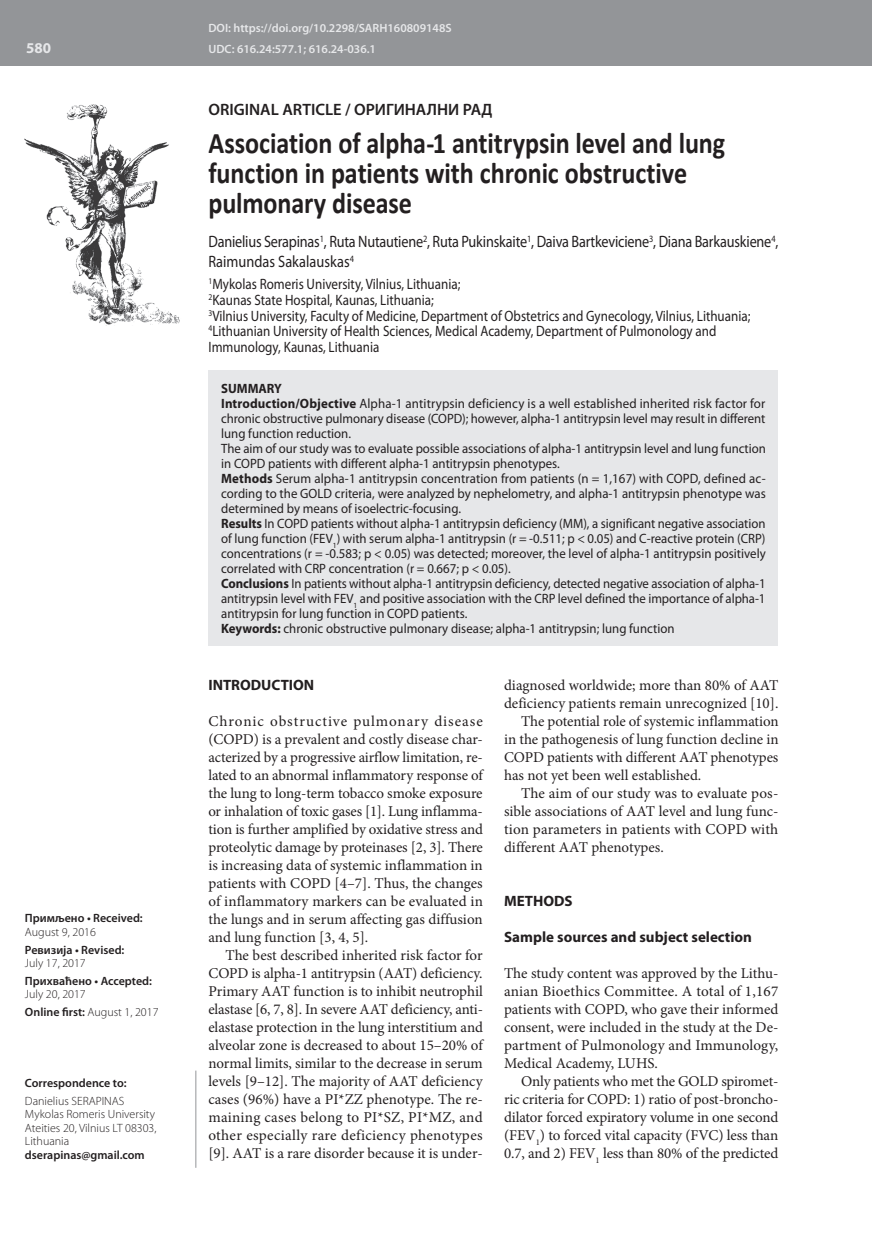
<style>
.page{position:relative;width:872px;height:1234px;background:#fff}
.page>*{position:absolute;margin:0;border:0;box-sizing:border-box;transform-origin:0 0}
.t1{font:700 30px/30px "Calibri";letter-spacing:-.005em;color:#231f20;scale:.87 1}
.t2{font:16.5px/19.5px "Myriad Pro";letter-spacing:-.015em;color:#231f20;scale:.86 1}
.t3{font:600 16.5px "Myriad Pro";color:#231f20}
.t4{font:15px/18px "Minion Pro";color:#231f20;text-align:justify}
.t5{font:15px/15.8px "Myriad Pro";color:#231f20;scale:.87 1}
.t6{font:700 15px "Myriad Pro";color:#231f20}
.t7{font:700 15px "Myriad Pro";color:#e6e7e9}
.t8{font:13.5px/15px "Myriad Pro";color:#231f20;scale:.96 1}
.t9{font:300 12px/13.5px "Myriad Pro";color:#231f20}
.t10{font:600 12px "Myriad Pro";color:#231f20}
.t11{font:600 12px/21.3px "Myriad Pro";color:#e6e7e9}
.s1{font-weight:600}
.s2{font-weight:700}
</style>
<div class="page">
<div style="left:0;top:0;width:872px;height:66px;background:#939598"></div>
<img style="left:24px;top:104px;width:156px;height:221px">
<hr style="left:871px;top:0;width:1px;height:66px;background:#e6e7e9">
<hr style="left:196px;top:1070px;width:1px;height:97px;background:#939598">
<div style="left:208px;top:370px;width:570px;height:276px;background:#e6e7e9"></div>
<p class="t7" style="left:26px;top:38px;width:26px">580</p>
<p class="t10" style="left:25px;top:910px;width:119px">Примљено • Received:</p>
<p class="t9" style="left:25px;top:924px;width:72px">August 9, 2016</p>
<p class="t10" style="left:25px;top:941px;width:101px">Ревизија • Revised:</p>
<p class="t9" style="left:25px;top:956px;width:62px">July 17, 2017</p>
<p class="t10" style="left:25px;top:972px;width:129px">Прихваћено • Accepted:</p>
<p class="t9" style="left:25px;top:985px;width:135px;line-height:17.7px">July 20, 2017<br><span class="s1">Online first:</span> August 1, 2017</p>
<p class="t10" style="left:25px;top:1074px;width:103px">Correspondence to:</p>
<p class="t9" style="left:25px;top:1093px;width:133px">Danielius SERAPINAS<br>Mykolas Romeris University<br>Ateities 20, Vilnius LT 08303,<br>Lithuania</p>
<p class="t10" style="left:25px;top:1146px;width:121px">dserapinas@gmail.com</p>
<p class="t11" style="left:208px;top:17px;width:245px">DOI: https://doi.org/10.2298/SARH160809148S<br>UDC: 616.24:577.1; 616.24-036.1</p>
<p class="t3" style="left:208px;top:98px;width:286px">ORIGINAL ARTICLE / ОРИГИНАЛНИ РАД</p>
<h1 class="t1" style="left:208px;top:128px;width:595px">Association of alpha-1 antitrypsin level and lung function in patients with chronic obstructive pulmonary disease</h1>
<p class="t2" style="left:208px;top:232px;width:664px">Danielius Serapinas<sup>1</sup>, Ruta Nutautiene<sup>2</sup>, Ruta Pukinskaite<sup>1</sup>, Daiva Bartkeviciene<sup>3</sup>, Diana Barkauskiene<sup>4</sup>,<br>Raimundas Sakalauskas<sup>4</sup></p>
<p class="t5" style="left:208px;top:276px;width:624px"><sup>1</sup>Mykolas Romeris University, Vilnius, Lithuania;<br><sup>2</sup>Kaunas State Hospital, Kaunas, Lithuania;<br><sup>3</sup>Vilnius University, Faculty of Medicine, Department of Obstetrics and Gynecology, Vilnius, Lithuania; <sup>4</sup>Lithuanian University of Health Sciences, Medical Academy, Department of Pulmonology and Immunology, Kaunas, Lithuania</p>
<p class="t8" style="left:221px;top:381px;width:569px"><span class="s2">SUMMARY<br>Introduction/Objective</span> Alpha-1 antitrypsin deficiency is a well established inherited risk factor for chronic obstructive pulmonary disease (COPD); however, alpha-1 antitrypsin level may result in different lung function reduction.<br>The aim of our study was to evaluate possible associations of alpha-1 antitrypsin level and lung function in COPD patients with different alpha-1 antitrypsin phenotypes.<br><span class="s2">Methods</span> Serum alpha-1 antitrypsin concentration from patients (n = 1,167) with COPD, defined ac&shy;cording to the GOLD criteria, were analyzed by nephelometry, and alpha-1 antitrypsin phenotype was determined by means of isoelectric-focusing.<br><span class="s2">Results</span> In COPD patients without alpha-1 antitrypsin deficiency (MM), a significant negative association of lung function (FEV<sub>1</sub>) with serum alpha-1 antitrypsin (r = -0.511; p &lt; 0.05) and C-reactive protein (CRP) concentrations (r = -0.583; p &lt; 0.05) was detected; moreover, the level of alpha-1 antitrypsin positively correlated with CRP concentration (r = 0.667; p &lt; 0.05).<br><span class="s2">Conclusions</span> In patients without alpha-1 antitrypsin deficiency, detected negative association of alpha-1 antitrypsin level with FEV<sub>1</sub> and positive association with the CRP level defined the importance of alpha-1 antitrypsin for lung function in COPD patients.<br><span class="s2">Keywords:</span> chronic obstructive pulmonary disease; alpha-1 antitrypsin; lung function</p>
<p class="t6" style="left:208px;top:675px;width:107px">INTRODUCTION</p>
<p class="t4" style="left:208px;top:712px;width:276px">Chronic obstructive pulmonary disease (COPD) is a prevalent and costly disease char&shy;acterized by a progressive airflow limitation, re&shy;lated to an abnormal inflammatory response of the lung to long-term tobacco smoke exposure or inhalation of toxic gases [1]. Lung inflamma&shy;tion is further amplified by oxidative stress and proteolytic damage by proteinases [2, 3]. There is increasing data of systemic inflammation in patients with COPD [4–7]. Thus, the changes of inflammatory markers can be evaluated in the lungs and in serum affecting gas diffusion and lung function [3, 4, 5].</p>
<p class="t4" style="left:208px;top:946px;width:276px;text-indent:17px">The best described inherited risk factor for COPD is alpha-1 antitrypsin (AAT) deficiency.<br>Primary AAT function is to inhibit neutrophil elastase [6, 7, 8]. In severe AAT deficiency, anti&shy;elastase protection in the lung interstitium and alveolar zone is decreased to about 15–20% of normal limits, similar to the decrease in serum levels [9–12]. The majority of AAT deficiency cases (96%) have a PI*ZZ phenotype. The re&shy;maining cases belong to PI*SZ, PI*MZ, and other especially rare deficiency phenotypes [9]. AAT is a rare disorder because it is under-</p>
<p class="t4" style="left:504px;top:676px;width:276px">diagnosed worldwide; more than 80% of AAT</p>
<p class="t4" style="left:504px;top:694px;width:276px">deficiency patients remain unrecognized [10].</p>
<p class="t4" style="left:521px;top:712px;width:259px">The potential role of systemic inflammation</p>
<p class="t4" style="left:504px;top:730px;width:276px">in the pathogenesis of lung function decline in</p>
<p class="t4" style="left:504px;top:748px;width:276px">COPD patients with different AAT phenotypes</p>
<p class="t4" style="left:504px;top:766px;width:199px">has not yet been well established.</p>
<p class="t4" style="left:521px;top:784px;width:259px">The aim of our study was to evaluate pos-</p>
<p class="t4" style="left:504px;top:802px;width:276px">sible associations of AAT level and lung func-</p>
<p class="t4" style="left:504px;top:820px;width:276px">tion parameters in patients with COPD with</p>
<p class="t4" style="left:504px;top:838px;width:161px">different AAT phenotypes.</p>
<p class="t6" style="left:504px;top:891px;width:70px">METHODS</p>
<p class="t6" style="left:504px;top:927px;width:249px">Sample sources and subject selection</p>
<p class="t4" style="left:504px;top:964px;width:276px">The study content was approved by the Lithu&shy;anian Bioethics Committee. A total of 1,167 patients with COPD, who gave their informed consent, were included in the study at the De&shy;partment of Pulmonology and Immunology, Medical Academy, LUHS.</p>
<p class="t4" style="left:504px;top:1072px;width:276px;text-indent:17px">Only patients who met the GOLD spiromet&shy;ric criteria for COPD: 1) ratio of post-broncho&shy;dilator forced expiratory volume in one second (FEV<sub>1</sub>) to forced vital capacity (FVC) less than 0.7, and 2) FEV<sub>1</sub> less than 80% of the predicted</p>
</div>
